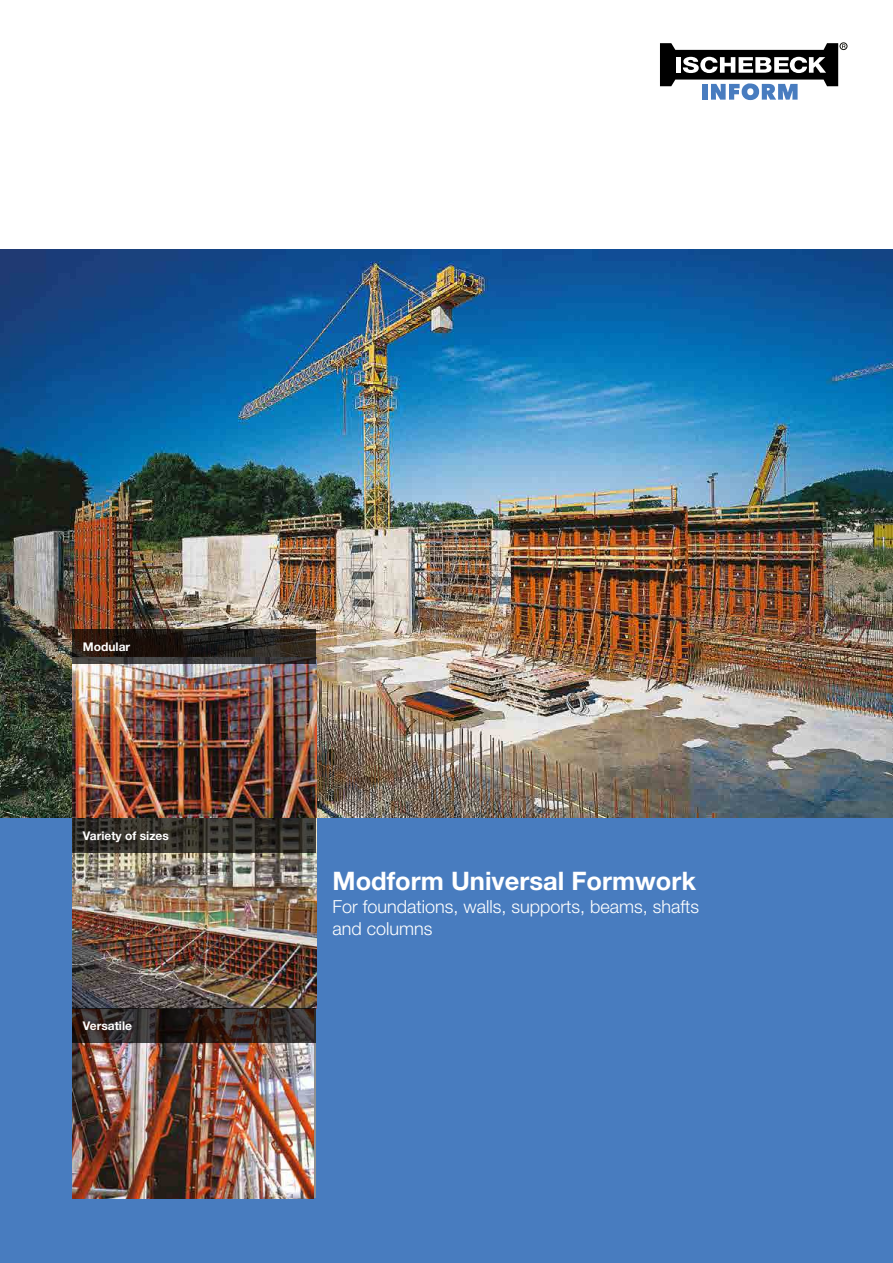
<style>
.page{position:relative;width:893px;height:1263px;background:#fff}
.page>*{position:absolute;margin:0;border:0;box-sizing:border-box;transform-origin:0 0}
.t1{font:700 25.5px "Helvetica Neue";color:#fff}
.t2{font:300 18px/22.5px "Helvetica Neue";color:#fff}
.t3{font:700 12px "Helvetica Neue";color:#fff}
</style>
<div class="page">
<img style="left:0;top:249px;width:893px;height:569px">
<img style="left:72px;top:663px;width:244px;height:155px">
<svg style="left:72px;top:629px;width:244px;height:34px;background:#28211d"></svg>
<div style="left:0;top:818px;width:893px;height:445px;background:#487cbf"></div>
<img style="left:72px;top:1043px;width:241px;height:155px">
<img style="left:72px;top:853px;width:244px;height:155px">
<div style="left:840px;top:43px;width:7px;height:7px;border:1px solid #12110c;border-radius:50%"></div>
<svg style="left:660px;top:43px;width:185px;height:57px"></svg>
<svg style="left:72px;top:818px;width:244px;height:35px;background:#32302a"></svg>
<svg style="left:72px;top:1008px;width:244px;height:35px;background:#302522"></svg>
<p class="t3" style="left:83px;top:639px;width:49px">Modular</p>
<p class="t3" style="left:83px;top:828px;width:87px">Variety of sizes</p>
<p class="t3" style="left:83px;top:1018px;width:51px">Versatile</p>
<h1 class="t1" style="left:333px;top:865px;width:365px">Modform Universal Formwork</h1>
<p class="t2" style="left:333px;top:895px;width:368px">For foundations, walls, supports, beams, shafts and columns</p>
</div>
